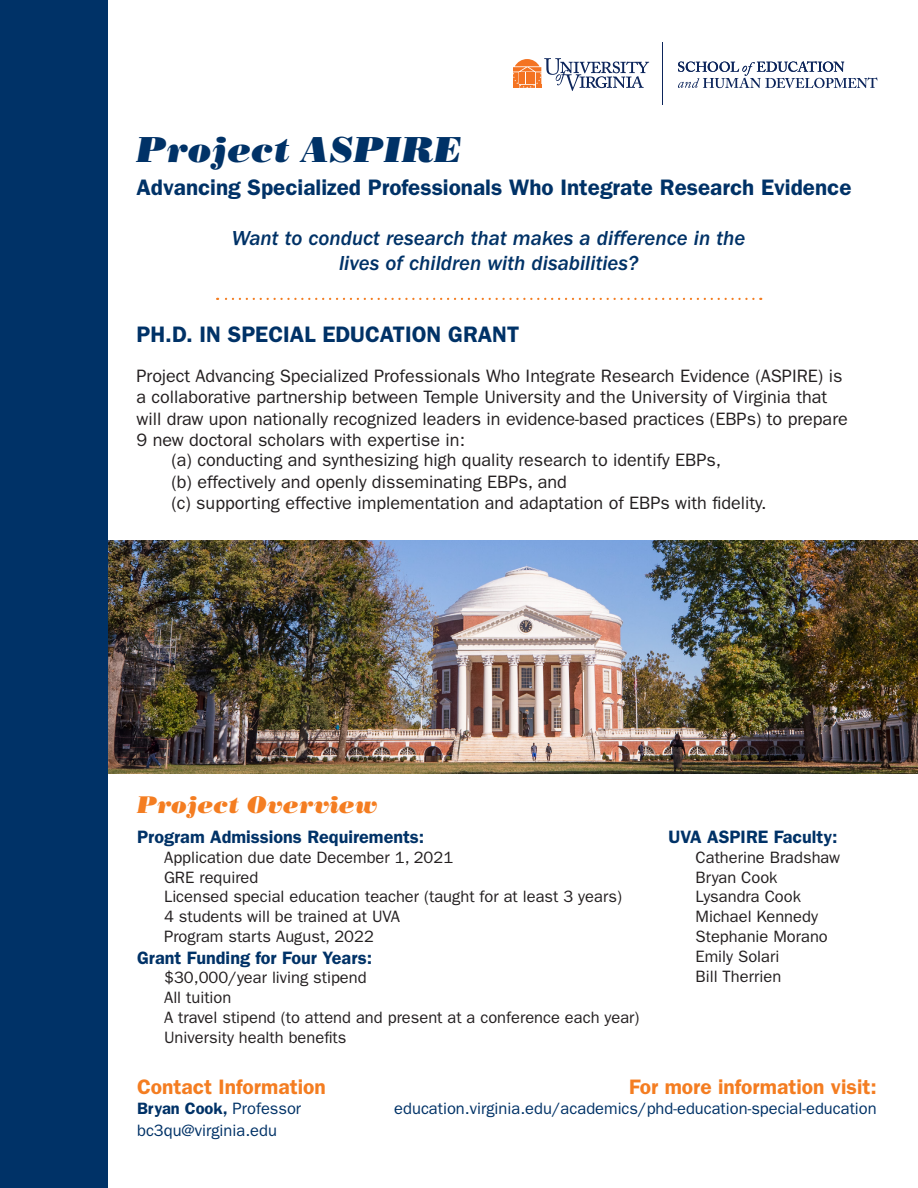
<style>
.page{position:relative;width:918px;height:1188px;background:#fff}
.page>*{position:absolute;margin:0;border:0;box-sizing:border-box;transform-origin:0 0}
.t1{font:italic 36px "Bodoni Std Poster";color:#003267}
.t2{font:italic 24px "Bodoni Std Poster";color:#f47d21}
.t3{font:600 22.5px "ITC Franklin Gothic Std";color:#003267}
.t4{font:21px/25.2px "ITC Franklin Gothic Std Med It";color:#003267;text-align:center}
.t5{font:600 21px "ITC Franklin Gothic Std";color:#f47d21}
.t6{font:18px/21.6px "ITC Franklin Gothic Std";color:#231f20}
.t7{font:600 18px "ITC Franklin Gothic Std";color:#003267}
.t8{font:16.5px "ITC Franklin Gothic Std";color:#231f20}
.t9{font:16.5px "ITC Franklin Gothic Std";color:#003267}
.t10{font:600 16.5px "ITC Franklin Gothic Std";color:#003267}
.s1{font-weight:400}
</style>
<div class="page">
<img style="left:108px;top:541px;width:810px;height:232px">
<svg style="left:678px;top:61px;width:200px;height:27px"></svg>
<hr style="left:662px;top:42px;width:1px;height:62px;background:#0c255b">
<svg style="left:513px;top:58px;width:136px;height:33px"></svg>
<div style="left:0;top:0;width:108px;height:1188px;background:#003267"></div>
<svg style="left:217px;top:298px;width:536px;height:2px"></svg>
<p class="t1" style="left:136px;top:128px;width:327px">Project ASPIRE</p>
<p class="t3" style="left:136px;top:174px;width:717px">Advancing Specialized Professionals Who Integrate Research Evidence</p>
<p class="t4" style="left:232px;top:225px;width:515px">Want to conduct research that makes a difference in the lives of children with disabilities?</p>
<p class="t3" style="left:136px;top:321px;width:384px">PH.D. IN SPECIAL EDUCATION GRANT</p>
<p class="t6" style="left:136px;top:365px;width:713px">Project Advancing Specialized Professionals Who Integrate Research Evidence (ASPIRE) is a collaborative partnership between Temple University and the University of Virginia that will draw upon nationally recognized leaders in evidence-based practices (EBPs) to prepare 9 new doctoral scholars with expertise in:</p>
<p class="t6" style="left:171px;top:449px;width:597px">(a) conducting and synthesizing high quality research to identify EBPs,<br>(b) effectively and openly disseminating EBPs, and<br>(c) supporting effective implementation and adaptation of EBPs with fidelity.</p>
<p class="t2" style="left:137px;top:790px;width:242px">Project Overview</p>
<p class="t7" style="left:137px;top:826px;width:289px">Program Admissions Requirements:</p>
<p class="t8" style="left:164px;top:848px;width:291px">Application due date December 1, 2021</p>
<p class="t8" style="left:164px;top:868px;width:96px">GRE required</p>
<p class="t8" style="left:164px;top:887px;width:459px">Licensed special education teacher (taught for at least 3 years)</p>
<p class="t8" style="left:164px;top:907px;width:238px">4 students will be trained at UVA</p>
<p class="t8" style="left:164px;top:927px;width:211px">Program starts August, 2022</p>
<p class="t7" style="left:137px;top:947px;width:237px">Grant Funding for Four Years:</p>
<p class="t8" style="left:164px;top:968px;width:204px">$30,000/year living stipend</p>
<p class="t8" style="left:164px;top:988px;width:69px">All tuition</p>
<p class="t8" style="left:164px;top:1008px;width:477px">A travel stipend (to attend and present at a conference each year)</p>
<p class="t8" style="left:164px;top:1028px;width:184px">University health benefits</p>
<p class="t5" style="left:137px;top:1075px;width:190px">Contact Information</p>
<p class="t10" style="left:137px;top:1099px;width:166px">Bryan Cook, <span class="s1">Professor</span></p>
<p class="t9" style="left:137px;top:1121px;width:141px">bc3qu@virginia.edu</p>
<p class="t7" style="left:669px;top:826px;width:170px">UVA ASPIRE Faculty:</p>
<p class="t8" style="left:696px;top:848px;width:146px">Catherine Bradshaw</p>
<p class="t8" style="left:696px;top:868px;width:84px">Bryan Cook</p>
<p class="t8" style="left:696px;top:887px;width:107px">Lysandra Cook</p>
<p class="t8" style="left:696px;top:907px;width:124px">Michael Kennedy</p>
<p class="t8" style="left:696px;top:927px;width:134px">Stephanie Morano</p>
<p class="t8" style="left:696px;top:947px;width:85px">Emily Solari</p>
<p class="t8" style="left:696px;top:967px;width:87px">Bill Therrien</p>
<p class="t5" style="left:629px;top:1075px;width:249px">For more information visit:</p>
<p class="t9" style="left:394px;top:1099px;width:484px">education.virginia.edu/academics/phd-education-special-education</p>
</div>
